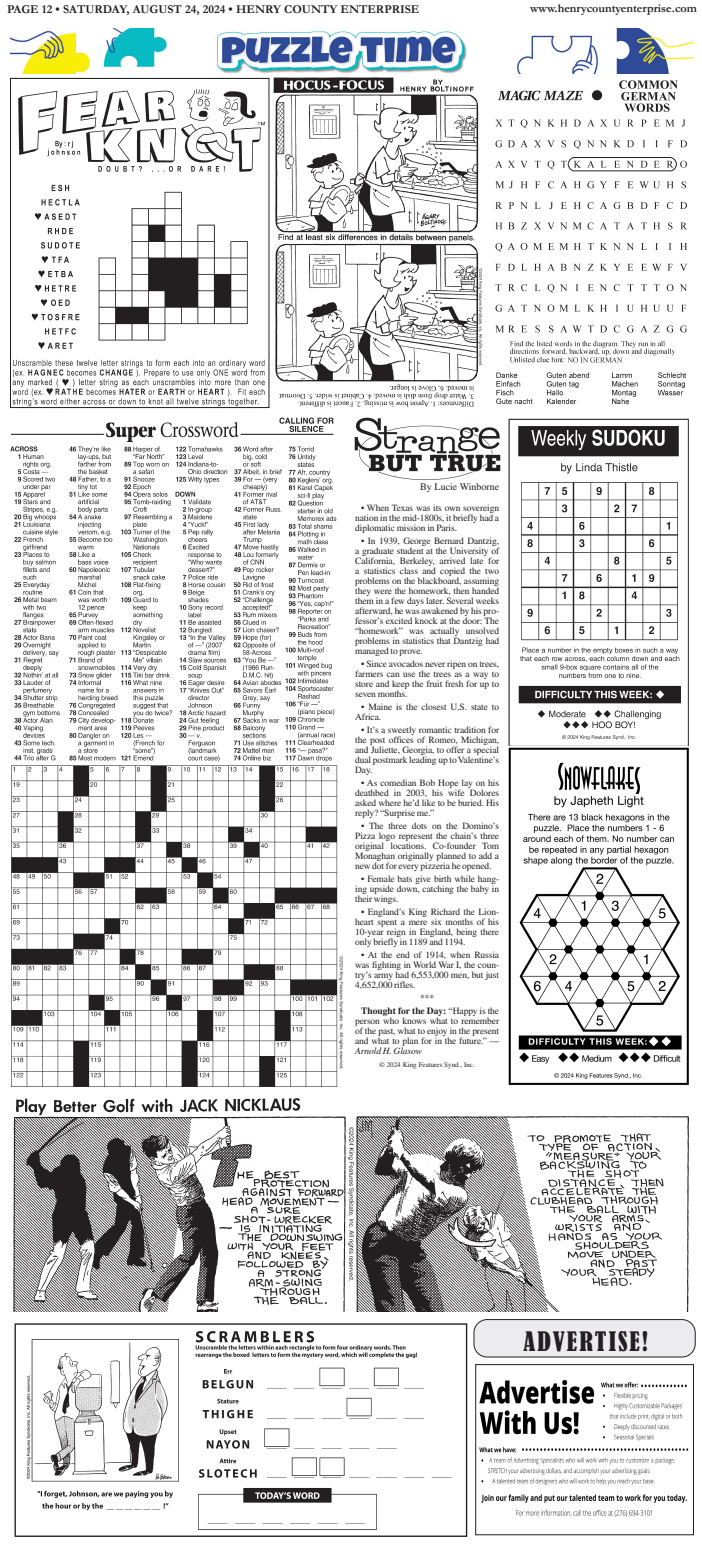
<style>
.page{position:relative;width:702px;height:1548px;background:#fff}
.page>*{position:absolute;margin:0;border:0;box-sizing:border-box;transform-origin:0 0}
.t1{font:condensed 25.1px "Bernard";letter-spacing:.08em;color:#231f20}
.t2{font:700 12px "Garamond";color:#231f20}
.t3{font:10px "Times LT Std";color:#231f20}
.t4{font:9.5px/10px "Times LT Std";letter-spacing:-.01em;color:#231f20;text-align:justify}
.t5{font:700 9.5px/13px "Times LT Std";color:#231f20}
.t6{font:7px "Times LT Std";color:#231f20}
.s1{font-weight:400}
.s2{font-style:italic}
</style>
<div class="page">
<img style="left:10px;top:417px;width:334px;height:670px">
<img style="left:10px;top:29px;width:684px;height:45px">
<img style="left:12px;top:89px;width:253px;height:317px">
<div style="left:10px;top:78px;width:259px;height:330px;border:1px solid #231f20"></div>
<img style="left:274px;top:78px;width:209px;height:329px">
<img style="left:495px;top:80px;width:192px;height:325px">
<img style="left:508px;top:418px;width:181px;height:667px">
<img style="left:355px;top:417px;width:145px;height:62px">
<img style="left:13px;top:1098px;width:677px;height:213px">
<img style="left:14px;top:1323px;width:454px;height:214px">
<img style="left:479px;top:1380px;width:210px;height:137px">
<div style="left:475px;top:1364px;width:219px;height:171px;border:1px solid #231f20"></div>
<div style="left:474px;top:1320px;width:221px;height:37px;background:#ececee;border-radius:13px"></div>
<div style="left:474px;top:1319px;width:221px;height:38px;border:1px solid #231f20;border-radius:13px"></div>
<p class="t2" style="left:7px;top:1px;width:414px">PAGE 12 • SATURDAY, AUGUST 24, 2024 • HENRY COUNTY ENTERPRISE</p>
<p class="t2" style="left:530px;top:0;width:168px">www.henrycountyenterprise.com</p>
<p class="t3" style="left:420px;top:481px;width:81px">By Lucie Winborne</p>
<p class="t4" style="left:355px;top:502px;width:146px;text-indent:6px">• When Texas was its own sovereign nation in the mid-1800s, it briefly had a diplomatic mission in Paris.</p>
<p class="t4" style="left:355px;top:535px;width:146px;text-indent:6px">• In 1939, George Bernard Dantzig, a graduate student at the University of California, Berkeley, arrived late for a statistics class and copied the two problems on the blackboard, assuming they were the homework, then handed them in a few days later. Several weeks afterward, he was awakened by his pro&shy;fessor’s excited knock at the door: The “homework” was actually unsolved problems in statistics that Dantzig had managed to prove.</p>
<p class="t4" style="left:355px;top:659px;width:146px;text-indent:6px">• Since avocados never ripen on trees, farmers can use the trees as a way to store and keep the fruit fresh for up to seven months.</p>
<p class="t4" style="left:355px;top:702px;width:146px;text-indent:6px">• Maine is the closest U.S. state to<br>Africa.</p>
<p class="t4" style="left:355px;top:725px;width:146px;text-indent:6px">• It’s a sweetly romantic tradition for the post offices of Romeo, Michigan, and Juliette, Georgia, to offer a special dual postmark leading up to Valentine’s Day.</p>
<p class="t4" style="left:355px;top:778px;width:146px;text-indent:6px">• As comedian Bob Hope lay on his deathbed in 2003, his wife Dolores asked where he’d like to be buried. His reply? “Surprise me.”</p>
<p class="t4" style="left:355px;top:821px;width:146px;text-indent:6px">• The three dots on the Domino’s Pizza logo represent the chain’s three original locations. Co-founder Tom Monaghan originally planned to add a new dot for every pizzeria he opened.</p>
<p class="t4" style="left:355px;top:874px;width:146px;text-indent:6px">• Female bats give birth while hang&shy;ing upside down, catching the baby in their wings.</p>
<p class="t4" style="left:355px;top:907px;width:146px;text-indent:6px">• England’s King Richard the Lion&shy;heart spent a mere six months of his 10-year reign in England, being there only briefly in 1189 and 1194.</p>
<p class="t4" style="left:355px;top:950px;width:146px;text-indent:6px">• At the end of 1914, when Russia was fighting in World War I, the coun&shy;try’s army had 6,553,000 men, but just 4,652,000 rifles.</p>
<p class="t5" style="left:361px;top:991px;width:140px;text-indent:59px"><span class="s1">***<br></span>Thought for the Day: <span class="s1">“Happy is the</span></p>
<p class="t4" style="left:355px;top:1016px;width:146px">person who knows what to remember of the past, what to enjoy in the present and what to plan for in the future.” — <span class="s2">Arnold H. Glasow</span></p>
<p class="t6" style="left:380px;top:1061px;width:97px">© 2024 King Features Synd., Inc.</p>
<p class="t1" style="left:523px;top:1327px;width:126px">ADVERTISE!</p>
</div>
